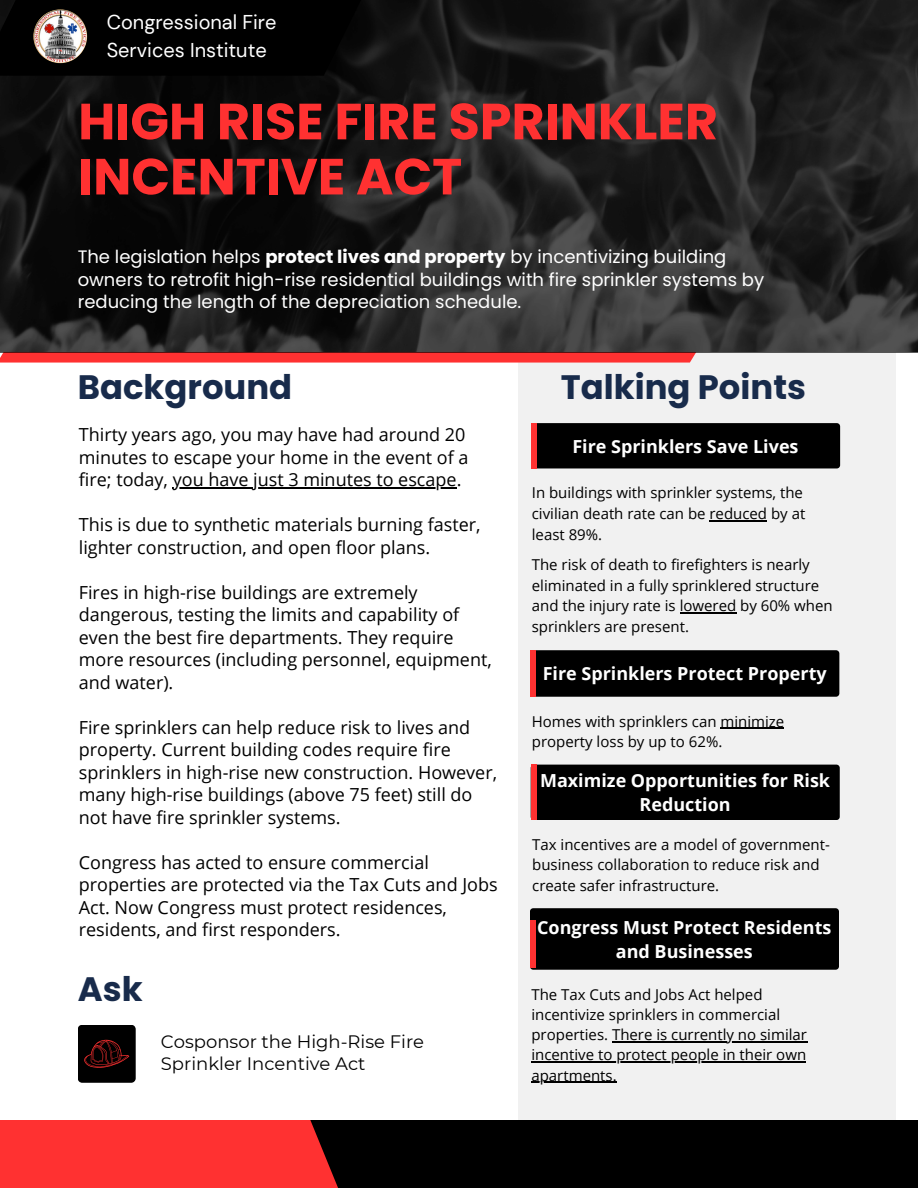
<style>
.page{position:relative;width:918px;height:1188px;background:#fff}
.page>*{position:absolute;margin:0;border:0;box-sizing:border-box;transform-origin:0 0}
.t1{font:700 50.85px/55.2px "Poppins";color:#ff3131}
.t2{font:700 33.9px "Poppins";color:#182b4b}
.t3{font:19.95px/27.9px "DM Sans";color:#fff}
.t4{font:18px/22.5px "Open Sans";color:#000}
.t5{font:18px/22.5px "Poppins";color:#fff}
.t6{font:700 18px/24.3px "Open Sans";color:#fff;text-align:center}
.t7{font:18px/22.5px "Montserrat";color:#000}
.t8{font:15px/20.7px "Open Sans";color:#000}
.s1{font-weight:700}
</style>
<div class="page">
<div style="left:518px;top:0;width:378px;height:1188px;background:#f1f1f1"></div>
<div style="left:234px;top:1120px;width:684px;height:68px;background:#000"></div>
<div style="left:0;top:1120px;width:338px;height:68px;background:#ff3131"></div>
<div style="left:531px;top:423px;width:309px;height:45px;background:#000;border-radius:3px"></div>
<div style="left:531px;top:423px;width:6px;height:45px;background:#ff3131"></div>
<svg style="left:0;top:353px;width:696px;height:10px;background:#fe3b3b"></svg>
<svg style="left:0;top:0;width:918px;height:353px;background:#1e1e1e"></svg>
<div style="left:0;top:0;width:399px;height:76px;background:#000"></div>
<img style="left:33px;top:9px;width:54px;height:54px">
<svg style="left:78px;top:1025px;width:58px;height:58px;background:#130606"></svg>
<hr style="left:173px;top:487px;width:284px;height:2px;background:#000">
<hr style="left:710px;top:520px;width:57px;height:1px;background:#000">
<hr style="left:680px;top:613px;width:56px;height:1px;background:#000">
<div style="left:530px;top:650px;width:309px;height:47px;background:#000;border-radius:3px"></div>
<div style="left:530px;top:650px;width:6px;height:47px;background:#ff3131"></div>
<hr style="left:721px;top:728px;width:63px;height:1px;background:#000">
<div style="left:530px;top:908px;width:309px;height:62px;background:#000;border-radius:3px"></div>
<div style="left:530px;top:920px;width:6px;height:47px;background:#ff3131"></div>
<hr style="left:612px;top:1041px;width:195px;height:1px;background:#000">
<hr style="left:531px;top:1062px;width:275px;height:1px;background:#000">
<hr style="left:531px;top:1082px;width:86px;height:1px;background:#000">
<div style="left:531px;top:765px;width:309px;height:55px;background:#000;border-radius:3px"></div>
<div style="left:531px;top:765px;width:6px;height:55px;background:#ff3131"></div>
<h3 class="t3" style="left:107px;top:8px;width:171px">Congressional Fire<br>Services Institute</h3>
<p class="t1" style="left:78px;top:94px;width:641px">HIGH RISE FIRE SPRINKLER<br>INCENTIVE ACT</p>
<h3 class="t5" style="left:78px;top:246px;width:688px">The legislation helps <span class="s1">protect lives and property</span> by incentivizing building owners to retrofit high-rise residential buildings with fire sprinkler systems by reducing the length of the depreciation schedule.</h3>
<p class="t2" style="left:78px;top:364px;width:216px">Background</p>
<h2 class="t4" style="left:79px;top:423px;width:391px">Thirty years ago, you may have had around 20 minutes to escape your home in the event of a fire; today, you have just 3 minutes to escape.</h2>
<h3 class="t4" style="left:79px;top:513px;width:403px">This is due to synthetic materials burning faster, lighter construction, and open floor plans.</h3>
<p class="t4" style="left:79px;top:581px;width:415px">Fires in high-rise buildings are extremely dangerous, testing the limits and capability of even the best fire departments. They require more resources (including personnel, equipment, and water).</p>
<p class="t4" style="left:79px;top:716px;width:420px">Fire sprinklers can help reduce risk to lives and property. Current building codes require fire sprinklers in high-rise new construction. However, many high-rise buildings (above 75 feet) still do not have fire sprinkler systems.</p>
<h3 class="t4" style="left:79px;top:851px;width:420px">Congress has acted to ensure commercial properties are protected via the Tax Cuts and Jobs Act. Now Congress must protect residences, residents, and first responders.</h3>
<h4 class="t2" style="left:78px;top:965px;width:66px">Ask</h4>
<h1 class="t7" style="left:161px;top:1030px;width:265px">Cosponsor the High-Rise Fire<br>Sprinkler Incentive Act</h1>
<h4 class="t2" style="left:561px;top:364px;width:247px">Talking Points</h4>
<p class="t6" style="left:572px;top:434px;width:228px">Fire Sprinklers Save Lives</p>
<p class="t8" style="left:532px;top:482px;width:275px">In buildings with sprinkler systems, the civilian death rate can be reduced by at least 89%.</p>
<h2 class="t8" style="left:532px;top:554px;width:302px">The risk of death to firefighters is nearly eliminated in a fully sprinklered structure and the injury rate is lowered by 60% when sprinklers are present.</h2>
<h4 class="t6" style="left:543px;top:661px;width:286px">Fire Sprinklers Protect Property</h4>
<h4 class="t8" style="left:532px;top:711px;width:254px;line-height:20.2px">Homes with sprinklers can minimize property loss by up to 62%.</h4>
<h4 class="t6" style="left:540px;top:768px;width:292px">Maximize Opportunities for Risk<br>Reduction</h4>
<p class="t8" style="left:532px;top:834px;width:299px;line-height:20.2px">Tax incentives are a model of government&shy;business collaboration to reduce risk and create safer infrastructure.</p>
<h4 class="t6" style="left:537px;top:914px;width:296px">Congress Must Protect Residents and Businesses</h4>
<h4 class="t8" style="left:531px;top:984px;width:277px;line-height:20.2px">The Tax Cuts and Jobs Act helped incentivize sprinklers in commercial properties. There is currently no similar</h4>
<h2 class="t8" style="left:531px;top:1044px;width:276px">incentive to protect people in their own</h2>
<p class="t8" style="left:531px;top:1065px;width:87px">apartments.</p>
</div>
